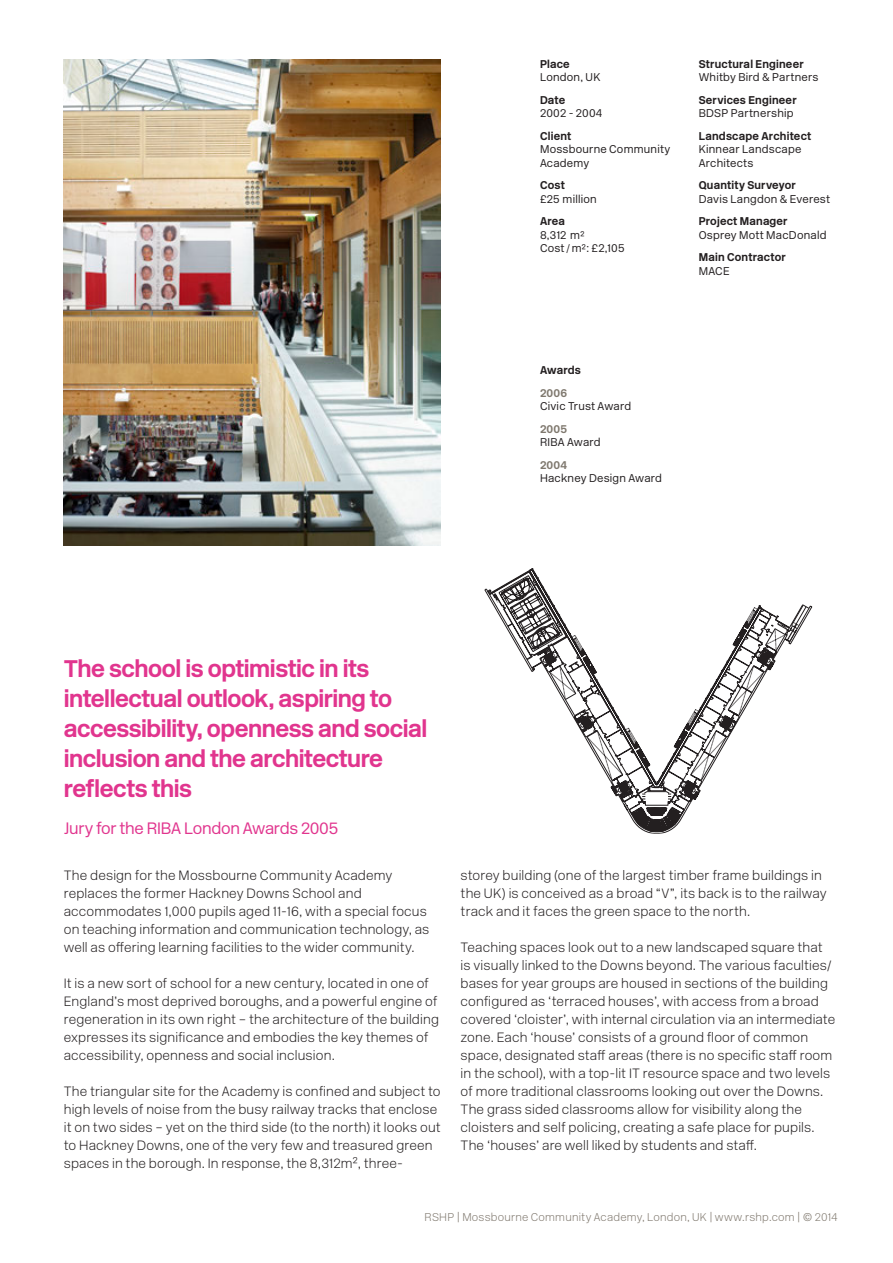
<style>
.page{position:relative;width:893px;height:1263px;background:#fff}
.page>*{position:absolute;margin:0;border:0;box-sizing:border-box;transform-origin:0 0}
.Pullquote{font:700 24px/30px "New Rail Alphabet";letter-spacing:-.02em;color:#e1358e}
.Pullquote-2{font:300 16.5px "New Rail Alphabet";letter-spacing:-.015em;color:#e1358e}
.Body{font:13.5px/18px "New Rail Alphabet White";letter-spacing:.01em;color:#231f20}
.Info_Body{font:300 11.25px/13.5px "New Rail Alphabet";letter-spacing:.02em;color:#231f20}
.Info_Header{font:700 11.25px "New Rail Alphabet";letter-spacing:.02em;color:#231f20}
.Header-Footer{font:11.25px "New Rail Alphabet White";letter-spacing:.02em;color:#80796f}
.Info_Award_Title{font:300 11.25px "New Rail Alphabet";letter-spacing:.02em;color:#231f20}
.Info_Award_Date{font:700 11.25px "New Rail Alphabet";letter-spacing:.02em;color:#80796f}
</style>
<div class="page">
<img style="left:64px;top:60px;width:377px;height:486px">
<svg style="left:484px;top:570px;width:328px;height:264px"></svg>
<p class="Info_Header" style="left:540px;top:56px;width:31px">Place</p>
<p class="Info_Body" style="left:540px;top:71px;width:62px">London, UK</p>
<p class="Info_Header" style="left:540px;top:92px;width:27px">Date</p>
<p class="Info_Body" style="left:540px;top:107px;width:64px">2002 - 2004</p>
<p class="Info_Header" style="left:540px;top:128px;width:33px">Client</p>
<p class="Info_Body" style="left:540px;top:143px;width:132px">Mossbourne Community<br>Academy</p>
<p class="Info_Header" style="left:540px;top:178px;width:26px">Cost</p>
<p class="Info_Body" style="left:540px;top:192px;width:58px">£25 million</p>
<p class="Info_Header" style="left:540px;top:214px;width:27px">Area</p>
<p class="Info_Body" style="left:540px;top:228px;width:86px">8,312 m²<br>Cost/m²: £2,105</p>
<p class="Info_Header" style="left:699px;top:56px;width:106px">Structural Engineer</p>
<p class="Info_Body" style="left:699px;top:71px;width:121px">Whitby Bird &amp; Partners</p>
<p class="Info_Header" style="left:699px;top:92px;width:99px">Services Engineer</p>
<p class="Info_Body" style="left:699px;top:107px;width:96px">BDSP Partnership</p>
<p class="Info_Header" style="left:699px;top:128px;width:114px">Landscape Architect</p>
<p class="Info_Body" style="left:699px;top:143px;width:104px">Kinnear Landscape<br>Architects</p>
<p class="Info_Header" style="left:699px;top:178px;width:99px">Quantity Surveyor</p>
<p class="Info_Body" style="left:699px;top:192px;width:133px">Davis Langdon &amp; Everest</p>
<p class="Info_Header" style="left:699px;top:214px;width:90px">Project Manager</p>
<p class="Info_Body" style="left:699px;top:228px;width:129px">Osprey Mott MacDonald</p>
<p class="Info_Header" style="left:699px;top:250px;width:89px">Main Contractor</p>
<p class="Info_Body" style="left:699px;top:264px;width:32px">MACE</p>
<p class="Info_Header" style="left:540px;top:362px;width:42px">Awards</p>
<p class="Info_Award_Date" style="left:540px;top:385px;width:29px">2006</p>
<p class="Info_Award_Title" style="left:540px;top:399px;width:93px">Civic Trust Award</p>
<p class="Info_Award_Date" style="left:540px;top:421px;width:29px">2005</p>
<p class="Info_Award_Title" style="left:540px;top:435px;width:62px">RIBA Award</p>
<p class="Info_Award_Date" style="left:540px;top:457px;width:29px">2004</p>
<p class="Info_Award_Title" style="left:540px;top:471px;width:123px">Hackney Design Award</p>
<p class="Pullquote" style="left:64px;top:654px;width:365px">The school is optimistic in its intellectual outlook, aspiring to accessibility, openness and social inclusion and the architecture reflects this</p>
<p class="Pullquote-2" style="left:64px;top:817px;width:276px">Jury for the RIBA London Awards 2005</p>
<p class="Body" style="left:64px;top:866px;width:367px">The design for the Mossbourne Community Academy replaces the former Hackney Downs School and accommodates 1,000 pupils aged 11-16, with a special focus on teaching information and communication technology, as well as offering learning facilities to the wider community.</p>
<p class="Body" style="left:64px;top:974px;width:377px">It is a new sort of school for a new century, located in one of England’s most deprived boroughs, and a powerful engine of regeneration in its own right – the architecture of the building expresses its significance and embodies the key themes of accessibility, openness and social inclusion.</p>
<p class="Body" style="left:64px;top:1082px;width:378px">The triangular site for the Academy is confined and subject to high levels of noise from the busy railway tracks that enclose it on two sides – yet on the third side (to the north) it looks out to Hackney Downs, one of the very few and treasured green spaces in the borough. In response, the 8,312m2, three-</p>
<p class="Body" style="left:461px;top:866px;width:368px">storey building (one of the largest timber frame buildings in the UK) is conceived as a broad “V”, its back is to the railway track and it faces the green space to the north.</p>
<p class="Body" style="left:461px;top:938px;width:376px">Teaching spaces look out to a new landscaped square that is visually linked to the Downs beyond. The various faculties/ bases for year groups are housed in sections of the building configured as ‘terraced houses’, with access from a broad covered ‘cloister’, with internal circulation via an intermediate zone. Each ‘house’ consists of a ground floor of common space, designated staff areas (there is no specific staff room in the school), with a top-lit IT resource space and two levels of more traditional classrooms looking out over the Downs.<br>The grass sided classrooms allow for visibility along the cloisters and self policing, creating a safe place for pupils.<br>The ‘houses’ are well liked by students and staff.</p>
<p class="Header-Footer" style="left:425px;top:1209px;width:415px">RSHP | Mossbourne Community Academy, London, UK | www.rshp.com | © 2014</p>
</div>
